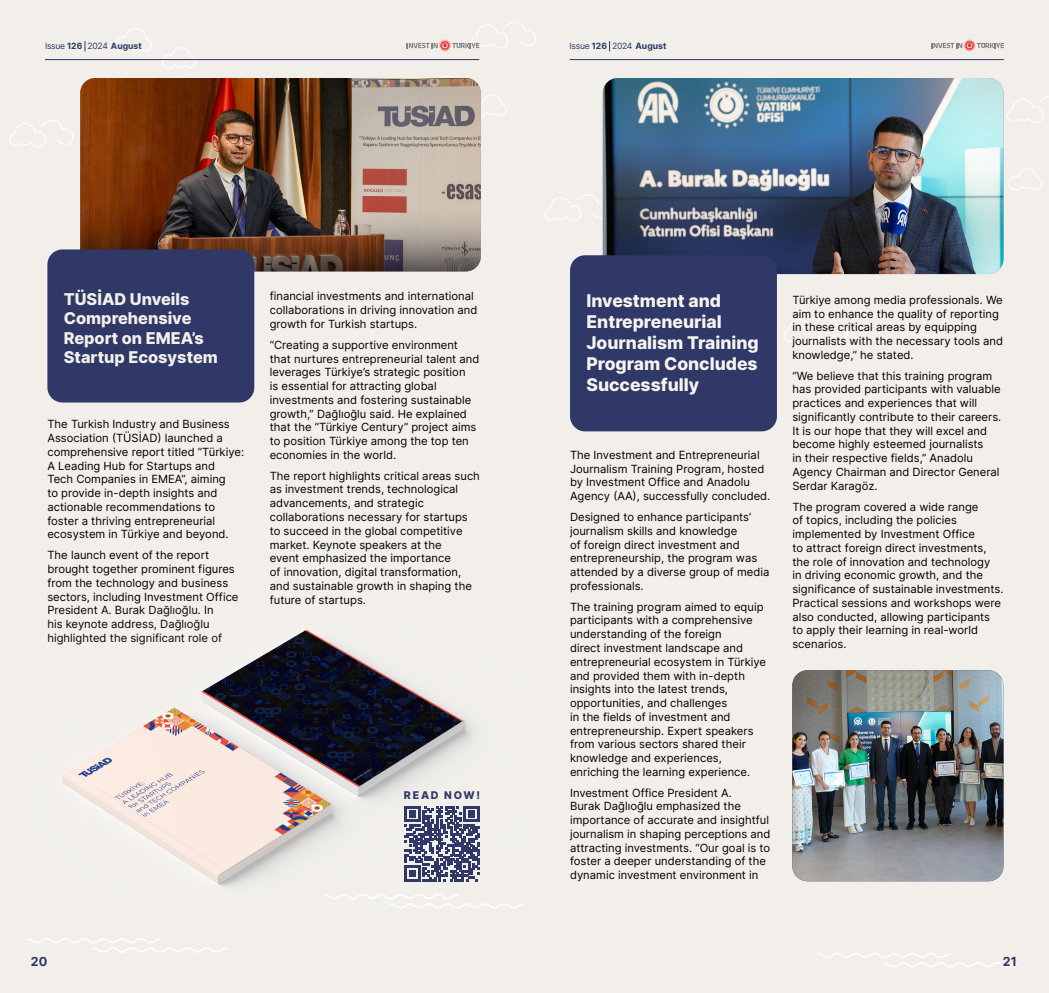
<style>
.page{position:relative;width:1049px;height:993px;background:#fff}
.page>*{position:absolute;margin:0;border:0;box-sizing:border-box;transform-origin:0 0}
.t1{font:800 17.5px/21px "Inter";color:#f5f4ee}
.t2{font:800 16.25px/19.5px "Inter";color:#f2f0eb}
.t3{font:700 12.5px "Inter";color:#2f3661}
.t4{font:11.25px/13.8px "Inter";color:#000}
.t5{font:800 10.62px "Inter";letter-spacing:.16em;color:#2f3866}
.t6{font:8.62px "Inter";letter-spacing:-.03em;color:#2e3866}
.s1{font-weight:700}
</style>
<div class="page">
<div style="left:0;top:0;width:1049px;height:992px;background:#f2efea"></div>
<hr style="left:45px;top:59px;width:434px;height:1px;background:#2e3765">
<hr style="left:570px;top:59px;width:434px;height:1px;background:#2e3765">
<svg style="left:931px;top:39px;width:73px;height:13px"></svg>
<svg style="left:407px;top:39px;width:72px;height:13px"></svg>
<img style="left:80px;top:78px;width:401px;height:193px">
<div style="left:47px;top:249px;width:207px;height:153px;background:#2f3866;border-radius:15px"></div>
<img style="left:4px;top:605px;width:531px;height:341px">
<svg style="left:404px;top:805px;width:76px;height:76px;background:#727793"></svg>
<img style="left:603px;top:78px;width:400px;height:196px">
<div style="left:570px;top:255px;width:207px;height:176px;background:#2f3866;border-radius:15px"></div>
<img style="left:792px;top:670px;width:211px;height:211px">
<p class="t6" style="left:45px;top:40px;width:98px">Issue <span class="s1">126</span> 2024 <span class="s1">August</span></p>
<p class="t6" style="left:570px;top:40px;width:98px">Issue <span class="s1">126</span> 2024 <span class="s1">August</span></p>
<h2 class="t2" style="left:64px;top:288px;width:155px">TÜSİAD Unveils<br>Comprehensive<br>Report on EMEA’s<br>Startup Ecosystem</h2>
<p class="t4" style="left:47px;top:417px;width:198px">The Turkish Industry and Business Association (TÜSİAD) launched a comprehensive report titled “Türkiye:<br>A Leading Hub for Startups and<br>Tech Companies in EMEA”, aiming<br>to provide in-depth insights and actionable recommendations to foster a thriving entrepreneurial ecosystem in Türkiye and beyond.</p>
<p class="t4" style="left:47px;top:548px;width:193px">The launch event of the report brought together prominent figures from the technology and business sectors, including Investment Office President A. Burak Dağlıoğlu. In<br>his keynote address, Dağlıoğlu highlighted the significant role of</p>
<p class="t4" style="left:270px;top:289px;width:209px">financial investments and international collaborations in driving innovation and growth for Turkish startups.</p>
<p class="t4" style="left:270px;top:337px;width:211px">“Creating a supportive environment that nurtures entrepreneurial talent and leverages Türkiye’s strategic position<br>is essential for attracting global investments and fostering sustainable growth,” Dağlıoğlu said. He explained that the “Türkiye Century” project aims to position Türkiye among the top ten economies in the world.</p>
<p class="t4" style="left:270px;top:468px;width:212px">The report highlights critical areas such as investment trends, technological advancements, and strategic collaborations necessary for startups to succeed in the global competitive market. Keynote speakers at the<br>event emphasized the importance<br>of innovation, digital transformation, and sustainable growth in shaping the future of startups.</p>
<p class="t5" style="left:404px;top:786px;width:77px">READ NOW!</p>
<h1 class="t1" style="left:586px;top:289px;width:174px">Investment and<br>Entrepreneurial<br>Journalism Training<br>Program Concludes<br>Successfully</h1>
<p class="t4" style="left:570px;top:447px;width:202px">The Investment and Entrepreneurial Journalism Training Program, hosted by Investment Office and Anadolu Agency (AA), successfully concluded.</p>
<p class="t4" style="left:570px;top:509px;width:201px">Designed to enhance participants’ journalism skills and knowledge<br>of foreign direct investment and entrepreneurship, the program was attended by a diverse group of media professionals.</p>
<p class="t4" style="left:570px;top:599px;width:198px">The training program aimed to equip participants with a comprehensive understanding of the foreign<br>direct investment landscape and entrepreneurial ecosystem in Türkiye and provided them with in-depth insights into the latest trends, opportunities, and challenges<br>in the fields of investment and entrepreneurship. Expert speakers from various sectors shared their knowledge and experiences, enriching the learning experience.</p>
<p class="t4" style="left:570px;top:785px;width:202px">Investment Office President A.<br>Burak Dağlıoğlu emphasized the importance of accurate and insightful journalism in shaping perceptions and attracting investments. “Our goal is to foster a deeper understanding of the dynamic investment environment in</p>
<p class="t4" style="left:792px;top:292px;width:212px">Türkiye among media professionals. We aim to enhance the quality of reporting in these critical areas by equipping journalists with the necessary tools and knowledge,” he stated.</p>
<p class="t4" style="left:792px;top:368px;width:210px">“We believe that this training program has provided participants with valuable practices and experiences that will significantly contribute to their careers.<br>It is our hope that they will excel and become highly esteemed journalists<br>in their respective fields,” Anadolu Agency Chairman and Director General Serdar Karagöz.</p>
<p class="t4" style="left:792px;top:499px;width:213px">The program covered a wide range<br>of topics, including the policies implemented by Investment Office<br>to attract foreign direct investments, the role of innovation and technology<br>in driving economic growth, and the significance of sustainable investments.<br>Practical sessions and workshops were also conducted, allowing participants to apply their learning in real-world scenarios.</p>
<p class="t3" style="left:31px;top:952px;width:18px">20</p>
<p class="t3" style="left:1003px;top:952px;width:15px">21</p>
</div>
